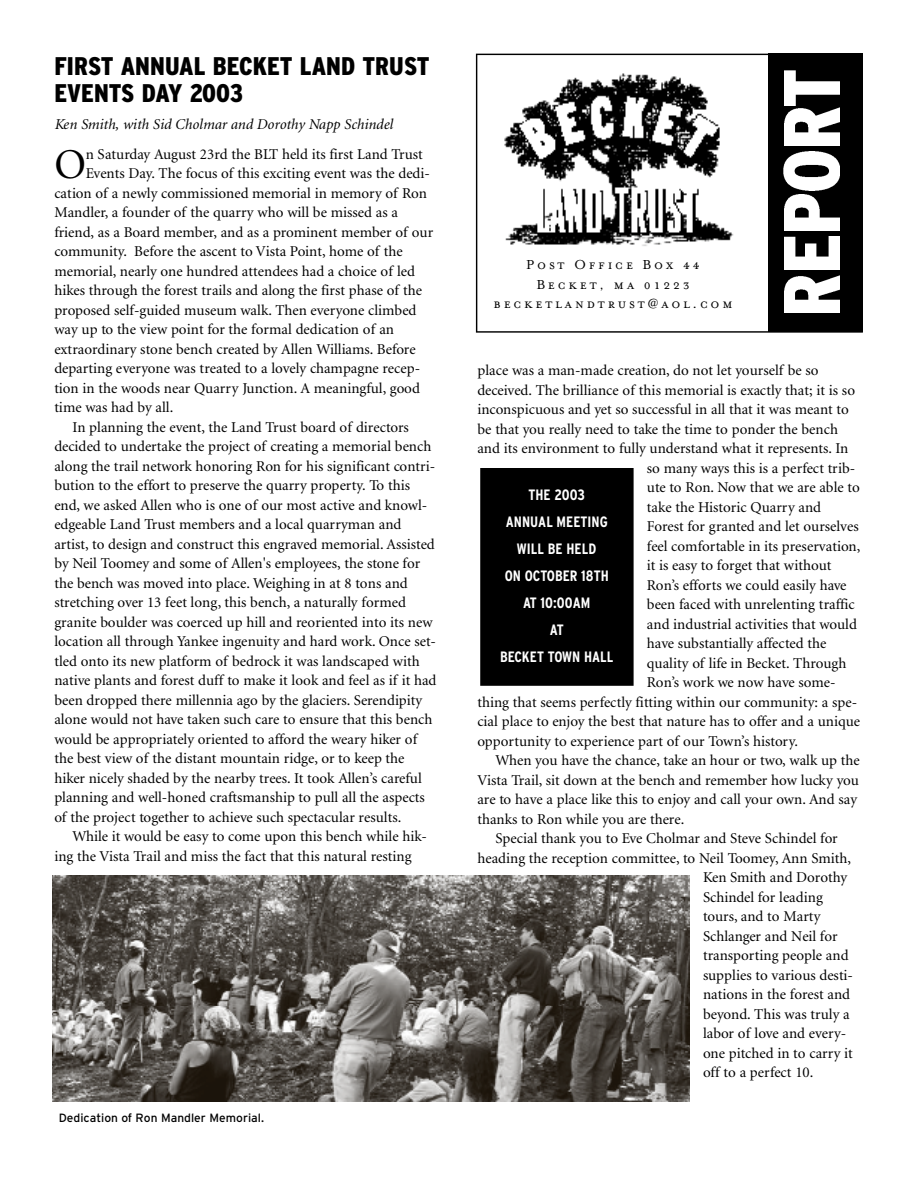
<style>
.page{position:relative;width:918px;height:1188px;background:#fff}
.page>*{position:absolute;margin:0;border:0;box-sizing:border-box;transform-origin:0 0}
.t1{font:42.45px "Minion";color:#000}
.t2{font:900 condensed 25.5px/27px "Interstate";color:#000}
.t3{font:15px "Minion";color:#000}
.t4{font:700 condensed 15px/27px "Interstate";color:#fff;text-align:center}
.t5{font:15px/19.6px "Mrs Eaves Small Caps";letter-spacing:.18em;color:#000;text-align:center}
.t6{font:italic 15px "Minion";color:#000}
.t7{font:12px "Interstate";color:#000}
</style>
<div class="page">
<svg style="left:476px;top:54px;width:387px;height:279px"></svg>
<div style="left:769px;top:53px;width:94px;height:279px;background:#000"></div>
<img style="left:784px;top:275px;width:55px;height:37px">
<img style="left:784px;top:237px;width:55px;height:33px">
<img style="left:784px;top:195px;width:55px;height:35px">
<img style="left:783px;top:152px;width:57px;height:39px">
<img style="left:784px;top:108px;width:55px;height:37px">
<img style="left:784px;top:70px;width:55px;height:36px">
<img style="left:53px;top:876px;width:636px;height:226px">
<div style="left:480px;top:468px;width:154px;height:218px;background:#000"></div>
<h2 class="t2" style="left:54px;top:54px;width:377px">FIRST ANNUAL BECKET LAND TRUST<br>EVENTS DAY 2003</h2>
<p class="t6" style="left:54px;top:118px;width:340px">Ken Smith, with Sid Cholmar and Dorothy Napp Schindel</p>
<h1 class="t1" style="left:54px;top:148px;width:33px">O</h1>
<p class="t3" style="left:86px;top:148px;width:339px">n Saturday August 23rd the BLT held its first Land Trust</p>
<p class="t3" style="left:86px;top:168px;width:346px">Events Day. The focus of this exciting event was the dedi-</p>
<p class="t3" style="left:54px;top:187px;width:374px">cation of a newly commissioned memorial in memory of Ron</p>
<p class="t3" style="left:54px;top:206px;width:345px">Mandler, a founder of the quarry who will be missed as a</p>
<p class="t3" style="left:54px;top:226px;width:380px">friend, as a Board member, and as a prominent member of our</p>
<p class="t3" style="left:54px;top:246px;width:350px">community. Before the ascent to Vista Point, home of the</p>
<p class="t3" style="left:54px;top:265px;width:362px">memorial, nearly one hundred attendees had a choice of led</p>
<p class="t3" style="left:54px;top:285px;width:369px">hikes through the forest trails and along the first phase of the</p>
<p class="t3" style="left:54px;top:304px;width:364px">proposed self-guided museum walk. Then everyone climbed</p>
<p class="t3" style="left:54px;top:323px;width:341px">way up to the view point for the formal dedication of an</p>
<p class="t3" style="left:54px;top:343px;width:363px">extraordinary stone bench created by Allen Williams. Before</p>
<p class="t3" style="left:54px;top:363px;width:367px">departing everyone was treated to a lovely champagne recep-</p>
<p class="t3" style="left:54px;top:382px;width:367px">tion in the woods near Quarry Junction. A meaningful, good</p>
<p class="t3" style="left:54px;top:402px;width:120px">time was had by all.</p>
<p class="t3" style="left:72px;top:421px;width:338px">In planning the event, the Land Trust board of directors</p>
<p class="t3" style="left:54px;top:440px;width:379px">decided to undertake the project of creating a memorial bench</p>
<p class="t3" style="left:54px;top:460px;width:382px">along the trail network honoring Ron for his significant contri-</p>
<p class="t3" style="left:54px;top:480px;width:357px">bution to the effort to preserve the quarry property. To this</p>
<p class="t3" style="left:54px;top:499px;width:375px">end, we asked Allen who is one of our most active and knowl-</p>
<p class="t3" style="left:54px;top:519px;width:349px">edgeable Land Trust members and a local quarryman and</p>
<p class="t3" style="left:54px;top:538px;width:382px">artist, to design and construct this engraved memorial. Assisted</p>
<p class="t3" style="left:54px;top:557px;width:367px">by Neil Toomey and some of Allen's employees, the stone for</p>
<p class="t3" style="left:54px;top:577px;width:355px">the bench was moved into place. Weighing in at 8 tons and</p>
<p class="t3" style="left:54px;top:597px;width:353px">stretching over 13 feet long, this bench, a naturally formed</p>
<p class="t3" style="left:54px;top:616px;width:380px">granite boulder was coerced up hill and reoriented into its new</p>
<p class="t3" style="left:54px;top:636px;width:383px">location all through Yankee ingenuity and hard work. Once set-</p>
<p class="t3" style="left:54px;top:655px;width:367px">tled onto its new platform of bedrock it was landscaped with</p>
<p class="t3" style="left:54px;top:674px;width:384px">native plants and forest duff to make it look and feel as if it had</p>
<p class="t3" style="left:54px;top:694px;width:369px">been dropped there millennia ago by the glaciers. Serendipity</p>
<p class="t3" style="left:54px;top:714px;width:380px">alone would not have taken such care to ensure that this bench</p>
<p class="t3" style="left:54px;top:733px;width:364px">would be appropriately oriented to afford the weary hiker of</p>
<p class="t3" style="left:54px;top:753px;width:352px">the best view of the distant mountain ridge, or to keep the</p>
<p class="t3" style="left:54px;top:772px;width:369px">hiker nicely shaded by the nearby trees. It took Allen’s careful</p>
<p class="t3" style="left:54px;top:791px;width:372px">planning and well-honed craftsmanship to pull all the aspects</p>
<p class="t3" style="left:54px;top:811px;width:348px">of the project together to achieve such spectacular results.</p>
<p class="t3" style="left:72px;top:831px;width:356px">While it would be easy to come upon this bench while hik-</p>
<p class="t3" style="left:54px;top:850px;width:359px">ing the Vista Trail and miss the fact that this natural resting</p>
<p class="t7" style="left:59px;top:1112px;width:207px">Dedication of Ron Mandler Memorial.</p>
<p class="t5" style="left:494px;top:256px;width:241px">Post Office Box 44<br>Becket, ma 01223<br>b e c k e t l a n d t r u s t @ ao l . c o m</p>
<p class="t3" style="left:477px;top:364px;width:343px">place was a man-made creation, do not let yourself be so</p>
<p class="t3" style="left:477px;top:384px;width:379px">deceived. The brilliance of this memorial is exactly that; it is so</p>
<p class="t3" style="left:477px;top:404px;width:373px">inconspicuous and yet so successful in all that it was meant to</p>
<p class="t3" style="left:477px;top:423px;width:362px">be that you really need to take the time to ponder the bench</p>
<p class="t3" style="left:477px;top:443px;width:373px">and its environment to fully understand what it represents. In</p>
<p class="t3" style="left:647px;top:462px;width:210px">so many ways this is a perfect trib-</p>
<p class="t3" style="left:647px;top:481px;width:215px">ute to Ron. Now that we are able to</p>
<p class="t3" style="left:647px;top:501px;width:176px">take the Historic Quarry and</p>
<p class="t3" style="left:647px;top:521px;width:213px">Forest for granted and let ourselves</p>
<p class="t3" style="left:647px;top:540px;width:215px">feel comfortable in its preservation,</p>
<p class="t3" style="left:647px;top:560px;width:186px">it is easy to forget that without</p>
<p class="t3" style="left:647px;top:579px;width:201px">Ron’s efforts we could easily have</p>
<p class="t3" style="left:647px;top:598px;width:209px">been faced with unrelenting traffic</p>
<p class="t3" style="left:647px;top:618px;width:212px">and industrial activities that would</p>
<p class="t3" style="left:647px;top:638px;width:181px">have substantially affected the</p>
<p class="t3" style="left:647px;top:657px;width:201px">quality of life in Becket. Through</p>
<p class="t3" style="left:647px;top:677px;width:190px">Ron’s work we now have some-</p>
<p class="t3" style="left:477px;top:696px;width:381px">thing that seems perfectly fitting within our community: a spe-</p>
<p class="t3" style="left:477px;top:715px;width:384px">cial place to enjoy the best that nature has to offer and a unique</p>
<p class="t3" style="left:477px;top:735px;width:322px">opportunity to experience part of our Town’s history.</p>
<p class="t3" style="left:495px;top:755px;width:366px">When you have the chance, take an hour or two, walk up the</p>
<p class="t3" style="left:477px;top:774px;width:383px">Vista Trail, sit down at the bench and remember how lucky you</p>
<p class="t3" style="left:477px;top:794px;width:381px">are to have a place like this to enjoy and call your own. And say</p>
<p class="t3" style="left:477px;top:813px;width:208px">thanks to Ron while you are there.</p>
<p class="t3" style="left:495px;top:832px;width:344px">Special thank you to Eve Cholmar and Steve Schindel for</p>
<p class="t3" style="left:477px;top:852px;width:375px">heading the reception committee, to Neil Toomey, Ann Smith,</p>
<p class="t3" style="left:703px;top:872px;width:146px">Ken Smith and Dorothy</p>
<p class="t3" style="left:703px;top:891px;width:121px">Schindel for leading</p>
<p class="t3" style="left:703px;top:911px;width:119px">tours, and to Marty</p>
<p class="t3" style="left:703px;top:930px;width:136px">Schlanger and Neil for</p>
<p class="t3" style="left:703px;top:949px;width:147px">transporting people and</p>
<p class="t3" style="left:703px;top:969px;width:152px">supplies to various desti-</p>
<p class="t3" style="left:703px;top:989px;width:149px">nations in the forest and</p>
<p class="t3" style="left:703px;top:1008px;width:148px">beyond. This was truly a</p>
<p class="t3" style="left:703px;top:1028px;width:145px">labor of love and every-</p>
<p class="t3" style="left:703px;top:1047px;width:151px">one pitched in to carry it</p>
<p class="t3" style="left:703px;top:1066px;width:112px">off to a perfect 10.</p>
<p class="t4" style="left:500px;top:482px;width:115px">THE 2003<br>ANNUAL MEETING<br>WILL BE HELD<br>ON OCTOBER 18TH<br>AT 10:00AM<br>AT<br>BECKET TOWN HALL</p>
</div>
